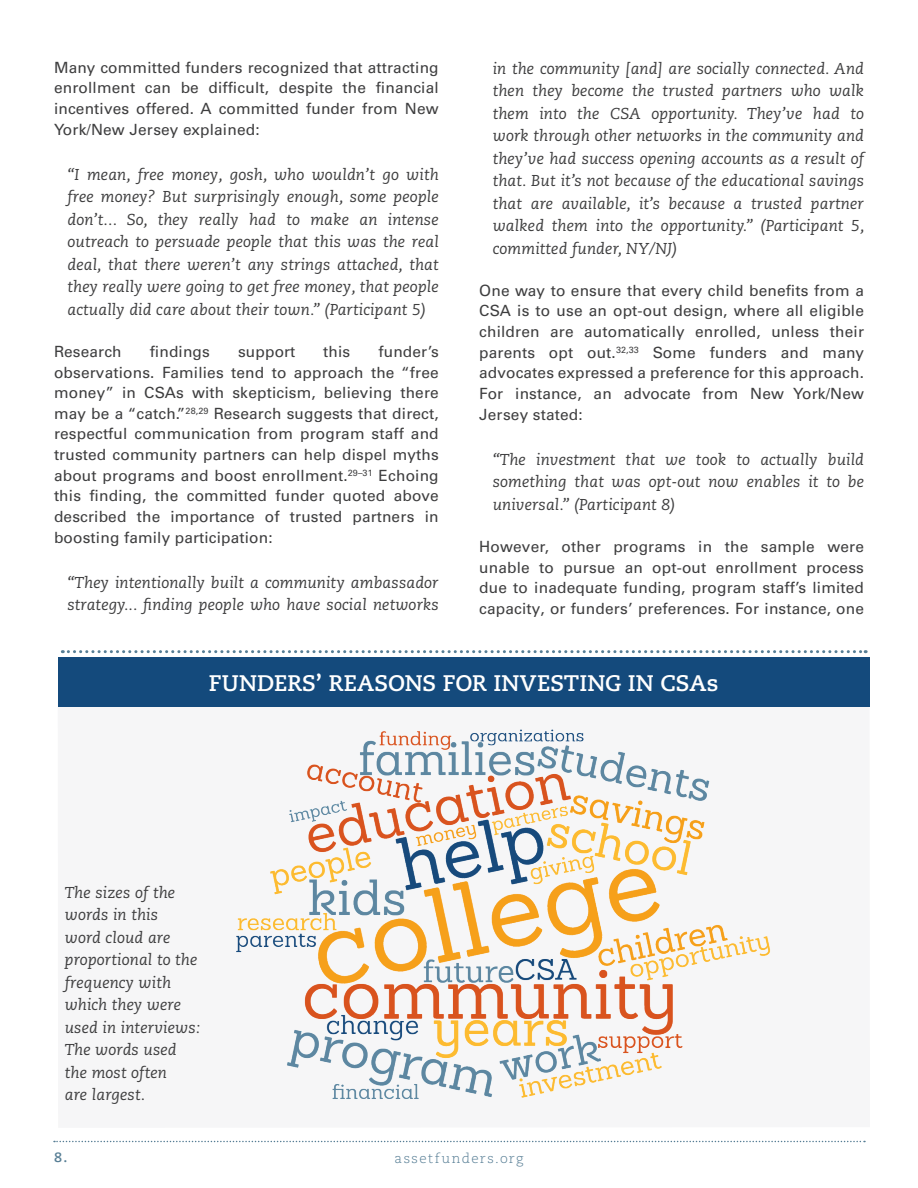
<style>
.page{position:relative;width:918px;height:1188px;background:#fff}
.page>*{position:absolute;margin:0;border:0;box-sizing:border-box;transform-origin:0 0}
.t1{font:700 22.5px "Caecilia LT Pro 75";color:#fff}
.participant_quotes_i{font:italic 15.75px/22.5px "Caecilia LT Pro 56";letter-spacing:.01em;color:#3e3e3f;text-align:justify}
.t2{font:15.45px/20.7px "Univers LT Pro 55 Roman";letter-spacing:.01em;color:#3e3e3f;text-align:justify}
.t3{font:300 13.5px "Caecilia LT Pro 45";letter-spacing:.105em;color:#577e95}
.t4{font:700 13.5px "Caecilia LT Pro 75";color:#577e95}
</style>
<div class="page">
<svg style="left:54px;top:1141px;width:811px;height:1px"></svg>
<img style="left:236px;top:729px;width:535px;height:371px">
<div style="left:58px;top:657px;width:812px;height:50px;background:#144a7c"></div>
<svg style="left:62px;top:650px;width:804px;height:3px"></svg>
<p class="t2" style="left:54px;top:57px;width:386px">Many committed funders recognized that attracting enrollment can be difficult, despite the financial incentives offered. A committed funder from New York/New Jersey explained:</p>
<p class="participant_quotes_i" style="left:68px;top:163px;width:373px">“I mean, free money, gosh, who wouldn’t go with free money? But surprisingly enough, some people don’t... So, they really had to make an intense outreach to persuade people that this was the real deal, that there weren’t any strings attached, that they really were going to get free money, that people actually did care about their town.” (Participant 5)</p>
<p class="t2" style="left:54px;top:341px;width:69px">Research</p>
<p class="t2" style="left:150px;top:341px;width:62px">findings</p>
<p class="t2" style="left:238px;top:341px;width:59px">support</p>
<p class="t2" style="left:323px;top:341px;width:29px">this</p>
<p class="t2" style="left:54px;top:341px;width:386px;text-indent:324px">funder’s observations. Families tend to approach the “free money” in CSAs with skepticism, believing there may be a “catch.”<sup>28,29</sup> Research suggests that direct, respectful communication from program staff and trusted community partners can help dispel myths about programs and boost enrollment.<sup>29–31</sup> Echoing this finding, the committed funder quoted above described the importance of trusted partners in boosting family participation:</p>
<p class="participant_quotes_i" style="left:68px;top:571px;width:373px">“They intentionally built a community ambassador strategy... finding people who have social networks</p>
<p class="participant_quotes_i" style="left:493px;top:57px;width:373px">in the community [and] are socially connected. And then they become the trusted partners who walk them into the CSA opportunity. They’ve had to work through other networks in the community and they’ve had success opening accounts as a result of that. But it’s not because of the educational savings that are available, it’s because a trusted partner walked them into the opportunity.” (Participant 5, committed funder, NY/NJ)</p>
<p class="t2" style="left:479px;top:280px;width:386px">One way to ensure that every child benefits from a CSA is to use an opt-out design, where all eligible children are automatically enrolled, unless their parents opt out.<sup>32,33</sup> Some funders and many advocates expressed a preference for this approach.<br>For instance, an advocate from New York/New Jersey stated:</p>
<p class="participant_quotes_i" style="left:493px;top:448px;width:373px">“The investment that we took to actually build something that was opt-out now enables it to be universal.” (Participant 8)</p>
<p class="t2" style="left:479px;top:536px;width:386px">However, other programs in the sample were unable to pursue an opt-out enrollment process due to inadequate funding, program staff’s limited capacity, or funders’ preferences. For instance, one</p>
<p class="t1" style="left:209px;top:668px;width:511px">FUNDERS’ REASONS FOR INVESTING IN CSAs</p>
<p class="participant_quotes_i" style="left:65px;top:881px;width:137px;text-align:left">The sizes of the words in this<br>word cloud are proportional to the frequency with which they were used in interviews:<br>The words used the most often<br>are largest.</p>
<p class="t4" style="left:54px;top:1148px;width:15px">8.</p>
<p class="t3" style="left:395px;top:1149px;width:130px">assetfunders.org</p>
</div>
